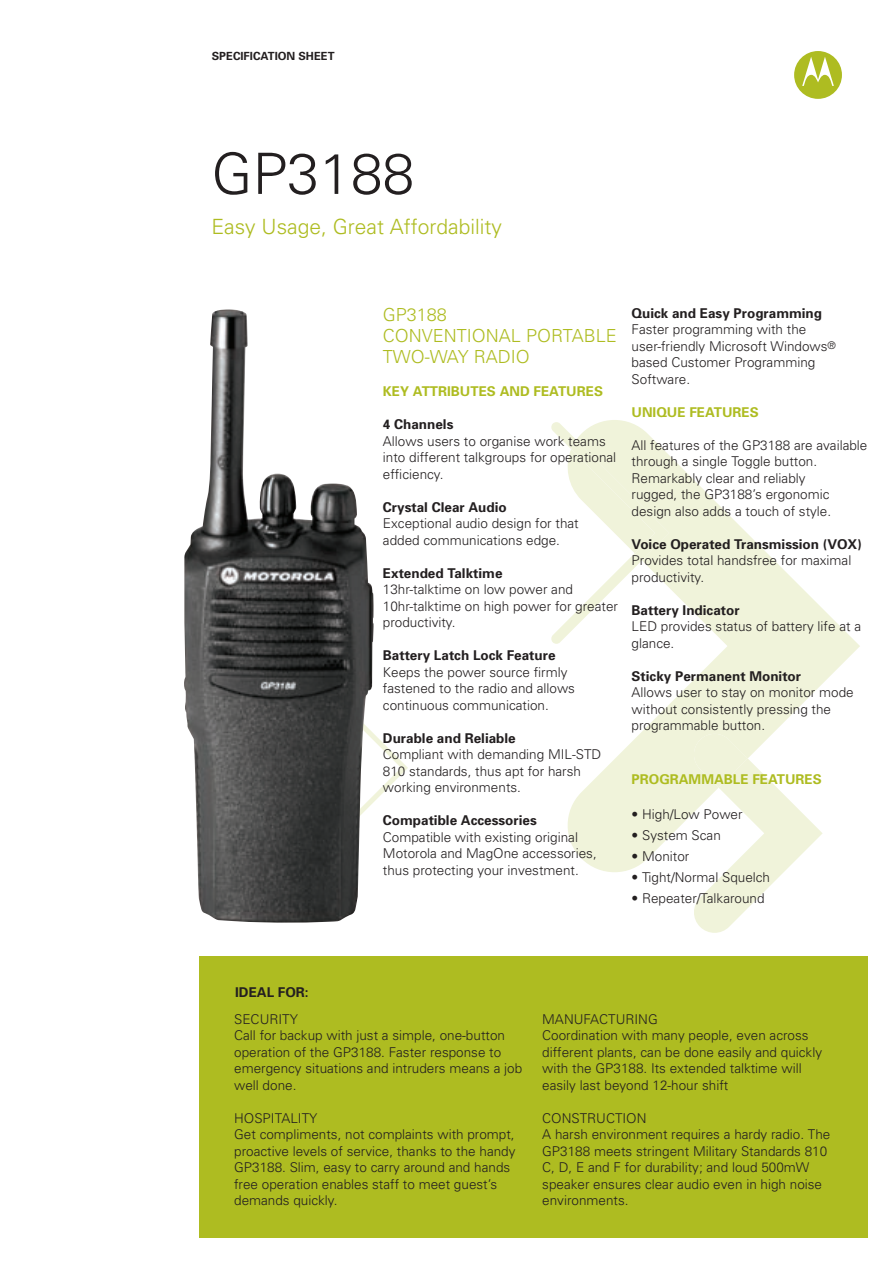
<style>
.page{position:relative;width:893px;height:1263px;background:#fff}
.page>*{position:absolute;margin:0;border:0;box-sizing:border-box;transform-origin:0 0}
.t1{font:300 57px "Univers";color:#231f20}
.t2{font:300 21px "Univers";color:#aebc21}
.t3{font:300 18px/21px "Univers";color:#aebc21}
.t4{font:300 13.5px/16.5px "Univers";color:#231f20}
.t5{font:700 13.5px "Univers";color:#231f20}
.t6{font:700 13.5px "Univers";color:#aebc21}
.t7{font:700 11.25px "Univers";color:#231f20}
.s1{font-size:10.5px}
</style>
<div class="page">
<svg style="left:794px;top:51px;width:48px;height:48px"></svg>
<div style="left:199px;top:956px;width:668px;height:281px;background:#aebc21"></div>
<svg style="left:567px;top:420px;width:293px;height:452px"></svg>
<svg style="left:374px;top:734px;width:34px;height:68px"></svg>
<svg style="left:692px;top:734px;width:131px;height:199px"></svg>
<svg style="left:551px;top:422px;width:118px;height:222px"></svg>
<img style="left:184px;top:309px;width:190px;height:614px">
<p class="t7" style="left:212px;top:49px;width:124px">SPECIFICATION SHEET</p>
<h1 class="t1" style="left:211px;top:139px;width:204px">GP3188</h1>
<h2 class="t2" style="left:211px;top:214px;width:292px">Easy Usage, Great Affordability</h2>
<h3 class="t3" style="left:383px;top:304px;width:235px">GP3188<br>CONVENTIONAL PORTABLE<br>TWO-WAY RADIO</h3>
<p class="t6" style="left:383px;top:383px;width:222px">KEY ATTRIBUTES AND FEATURES</p>
<p class="t5" style="left:383px;top:416px;width:72px">4 Channels</p>
<p class="t4" style="left:383px;top:433px;width:235px">Allows users to organise work teams into different talkgroups for operational efficiency.</p>
<p class="t5" style="left:383px;top:498px;width:125px">Crystal Clear Audio</p>
<p class="t4" style="left:383px;top:515px;width:197px">Exceptional audio design for that added communications edge.</p>
<p class="t5" style="left:383px;top:564px;width:121px">Extended Talktime</p>
<p class="t4" style="left:383px;top:581px;width:237px">13hr-talktime on low power and<br>10hr-talktime on high power for greater productivity.</p>
<p class="t5" style="left:383px;top:647px;width:174px">Battery Latch Lock Feature</p>
<p class="t4" style="left:383px;top:663px;width:194px">Keeps the power source firmly fastened to the radio and allows continuous communication.</p>
<p class="t5" style="left:383px;top:729px;width:134px">Durable and Reliable</p>
<p class="t4" style="left:383px;top:746px;width:220px">Compliant with demanding MIL-STD<br>810 standards, thus apt for harsh working environments.</p>
<p class="t5" style="left:383px;top:812px;width:155px">Compatible Accessories</p>
<p class="t4" style="left:383px;top:828px;width:215px">Compatible with existing original<br>Motorola and MagOne accessories, thus protecting your investment.</p>
<p class="t5" style="left:632px;top:304px;width:192px">Quick and Easy Programming</p>
<p class="t4" style="left:632px;top:321px;width:206px">Faster programming with the user-friendly Microsoft Windows<span class="s1">® </span>based Customer Programming<br>Software.</p>
<p class="t6" style="left:632px;top:403px;width:129px">UNIQUE FEATURES</p>
<p class="t4" style="left:632px;top:437px;width:237px">All features of the GP3188 are available through a single Toggle button.<br>Remarkably clear and reliably<br>rugged, the GP3188’s ergonomic design also adds a touch of style.</p>
<p class="t5" style="left:632px;top:535px;width:232px">Voice Operated Transmission (VOX)</p>
<p class="t4" style="left:632px;top:552px;width:221px">Provides total handsfree for maximal productivity.</p>
<p class="t5" style="left:632px;top:601px;width:110px">Battery Indicator</p>
<p class="t4" style="left:632px;top:618px;width:231px">LED provides status of battery life at a glance.</p>
<p class="t5" style="left:632px;top:667px;width:171px">Sticky Permanent Monitor</p>
<p class="t4" style="left:632px;top:684px;width:224px">Allows user to stay on monitor mode without consistently pressing the programmable button.</p>
<p class="t6" style="left:632px;top:771px;width:192px">PROGRAMMABLE FEATURES</p>
<p class="t4" style="left:632px;top:805px;width:113px">• High/Low Power</p>
<p class="t4" style="left:632px;top:826px;width:91px">• System Scan</p>
<p class="t4" style="left:632px;top:847px;width:59px">• Monitor</p>
<p class="t4" style="left:632px;top:868px;width:140px">• Tight/Normal Squelch</p>
<p class="t4" style="left:632px;top:889px;width:135px">• Repeater/Talkaround</p>
<p class="t5" style="left:235px;top:983px;width:75px">IDEAL FOR:</p>
<p class="t4" style="left:234px;top:1010px;width:290px">SECURITY<br>Call for backup with just a simple, one-button operation of the GP3188. Faster response to emergency situations and intruders means a job well done.</p>
<p class="t4" style="left:234px;top:1109px;width:283px">HOSPITALITY<br>Get compliments, not complaints with prompt, proactive levels of service, thanks to the handy GP3188. Slim, easy to carry around and hands free operation enables staff to meet guest’s demands quickly.</p>
<p class="t4" style="left:542px;top:1010px;width:281px">MANUFACTURING<br>Coordination with many people, even across different plants, can be done easily and quickly with the GP3188. Its extended talktime will easily last beyond 12-hour shift</p>
<p class="t4" style="left:542px;top:1109px;width:290px">CONSTRUCTION<br>A harsh environment requires a hardy radio. The GP3188 meets stringent Military Standards 810<br>C, D, E and F for durability; and loud 500mW speaker ensures clear audio even in high noise environments.</p>
</div>
